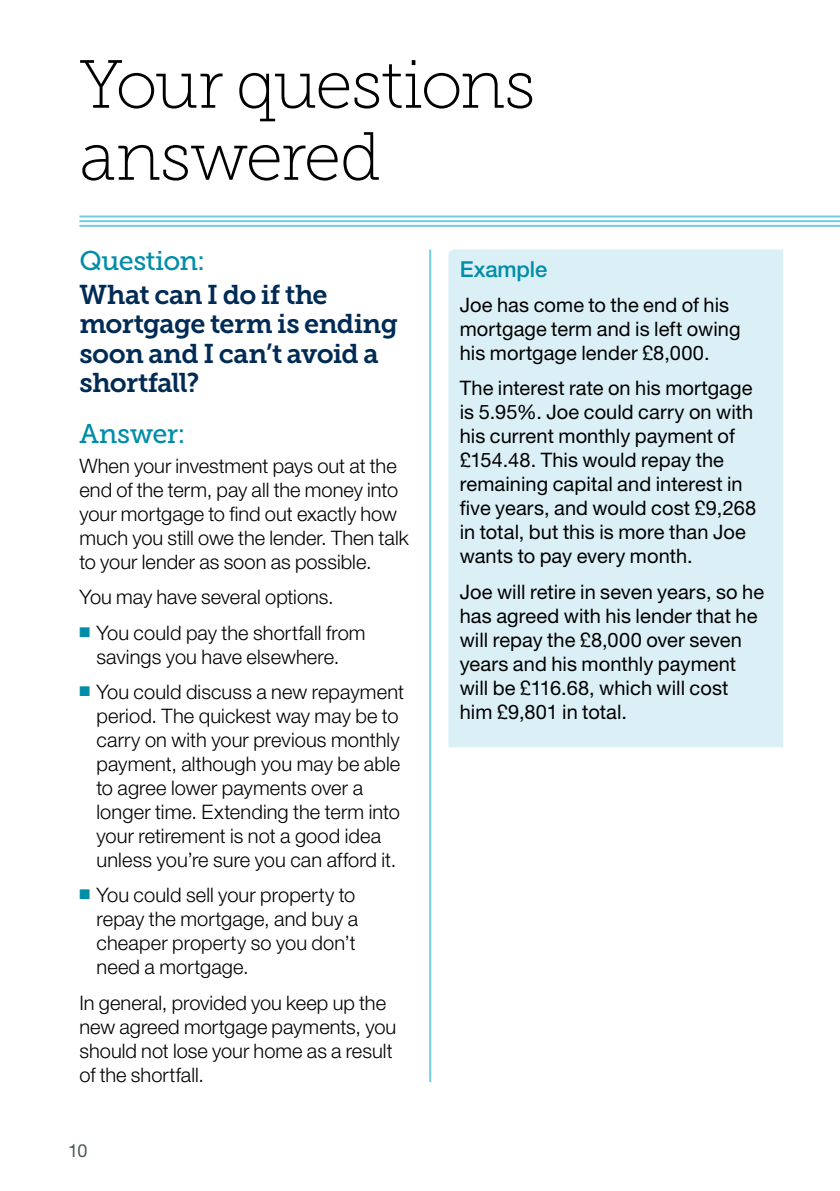
<style>
.page{position:relative;width:840px;height:1191px;background:#fff}
.page>*{position:absolute;margin:0;border:0;box-sizing:border-box;transform-origin:0 0}
.t1{font:68px/72px "Museo Slab 100";letter-spacing:-.025em;color:#000}
.t2{font:27px/29px "Museo Slab 700";letter-spacing:-.025em;color:#002b54}
.t3{font:27px "Museo Slab 500";letter-spacing:-.015em;color:#008da8}
.t4{font:500 22px "Helvetica Neue LT Std";letter-spacing:-.005em;color:#008da8}
.t5{font:300 20px/24px "Helvetica Neue LT Std";letter-spacing:.005em;color:#000}
.t6{font:20px/24px "Helvetica Neue LT Std";letter-spacing:.005em;color:#000}
.t7{font:18px "Helvetica Neue LT Std";color:#4c5b52}
.s1{color:#008da8}
</style>
<div class="page">
<div style="left:448px;top:249px;width:334px;height:498px;background:#dbf0f6"></div>
<hr style="left:429px;top:249px;width:2px;height:833px;background:#70cde3">
<hr style="left:79px;top:215px;width:760px;height:2px;background:#70cde3">
<hr style="left:79px;top:220px;width:760px;height:2px;background:#70cde3">
<hr style="left:79px;top:225px;width:760px;height:2px;background:#70cde3">
<h1 class="t1" style="left:79px;top:49px;width:457px">Your questions answered</h1>
<h2 class="t3" style="left:79px;top:245px;width:127px">Question:</h2>
<h2 class="t2" style="left:79px;top:281px;width:320px">What can I do if the mortgage term is ending soon and I can’t avoid a shortfall?</h2>
<h2 class="t3" style="left:79px;top:419px;width:107px">Answer:</h2>
<p class="t5" style="left:79px;top:453px;width:330px">When your investment pays out at the end of the term, pay all the money into your mortgage to find out exactly how much you still owe the lender. Then talk to your lender as soon as possible.</p>
<p class="t5" style="left:79px;top:585px;width:256px">You may have several options.</p>
<p class="t5" style="left:79px;top:620px;width:287px;text-align:center"><span class="s1">■</span> You could pay the shortfall from savings you have elsewhere.</p>
<p class="t5" style="left:96px;top:679px;width:309px;text-indent:-17px"><span class="s1">■</span> You could discuss a new repayment period. The quickest way may be to carry on with your previous monthly payment, although you may be able to agree lower payments over a longer time. Extending the term into your retirement is not a good idea unless you’re sure you can afford it.</p>
<p class="t5" style="left:96px;top:883px;width:263px;text-indent:-17px"><span class="s1">■</span> You could sell your property to repay the mortgage, and buy a cheaper property so you don’t need a mortgage.</p>
<p class="t5" style="left:79px;top:990px;width:318px">In general, provided you keep up the new agreed mortgage payments, you should not lose your home as a result of the shortfall.</p>
<p class="t7" style="left:68px;top:1139px;width:21px">10</p>
<p class="t4" style="left:459px;top:256px;width:89px">Example</p>
<p class="t6" style="left:459px;top:292px;width:282px">Joe has come to the end of his mortgage term and is left owing his mortgage lender £8,000.</p>
<p class="t6" style="left:459px;top:376px;width:298px">The interest rate on his mortgage is 5.95%. Joe could carry on with his current monthly payment of £154.48. This would repay the remaining capital and interest in five years, and would cost £9,268 in total, but this is more than Joe wants to pay every month.</p>
<p class="t6" style="left:459px;top:579px;width:306px">Joe will retire in seven years, so he has agreed with his lender that he will repay the £8,000 over seven years and his monthly payment will be £116.68, which will cost him £9,801 in total.</p>
</div>
